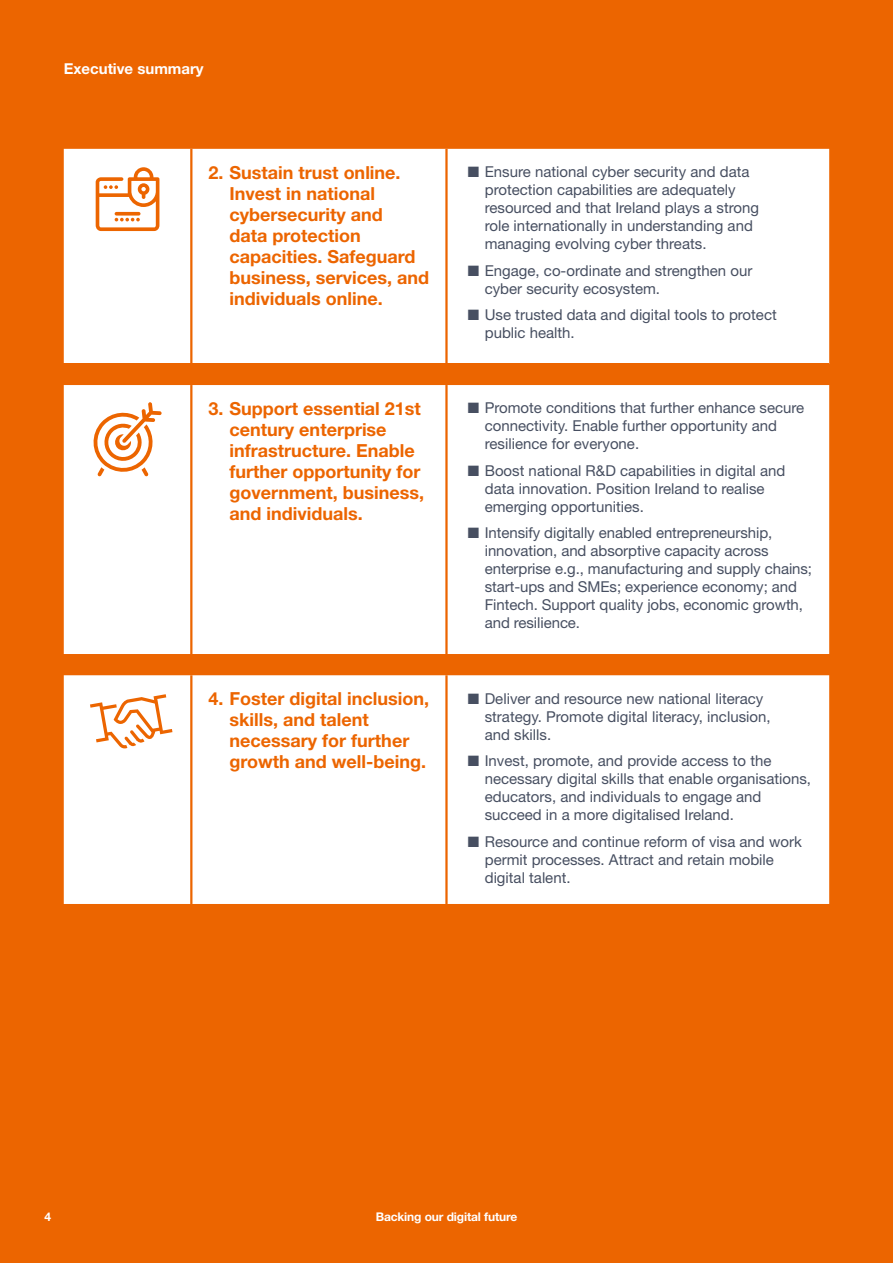
<style>
.page{position:relative;width:893px;height:1263px;background:#ec6500}
.page>*{position:absolute;margin:0;border:0;box-sizing:border-box;transform-origin:0 0}
.t1{font:700 18px/21px "Helvetica Neue LT Std";color:#ec6500}
.t2{font:15px/18px "Helvetica Neue LT Std";color:#474f61}
.t3{font:700 15px "Helvetica Neue LT Std";color:#fff}
.t4{font:700 12px "Helvetica Neue LT Std";letter-spacing:-.01em;color:#fff}
</style>
<div class="page">
<div style="left:64px;top:149px;width:765px;height:755px;background:#fff"></div>
<div style="left:64px;top:364px;width:765px;height:21px;background:#ec6500"></div>
<hr style="left:190px;top:385px;width:2px;height:269px;background:#ec6500">
<hr style="left:445px;top:385px;width:3px;height:269px;background:#ec6500">
<hr style="left:190px;top:149px;width:2px;height:215px;background:#ec6500">
<hr style="left:445px;top:149px;width:3px;height:215px;background:#ec6500">
<hr style="left:190px;top:675px;width:2px;height:229px;background:#ec6500">
<hr style="left:445px;top:675px;width:3px;height:229px;background:#ec6500">
<svg style="left:90px;top:694px;width:82px;height:55px"></svg>
<svg style="left:90px;top:402px;width:72px;height:74px"></svg>
<svg style="left:96px;top:167px;width:63px;height:64px"></svg>
<p class="t3" style="left:64px;top:60px;width:141px">Executive summary</p>
<p class="t1" style="left:230px;top:161px;width:201px;text-indent:-21px">2. Sustain trust online.<br>Invest in national cybersecurity and<br>data protection capacities. Safeguard business, services, and individuals online.</p>
<p class="t2" style="left:485px;top:163px;width:276px;text-indent:-17px">■ Ensure national cyber security and data protection capabilities are adequately resourced and that Ireland plays a strong role internationally in understanding and managing evolving cyber threats.</p>
<p class="t2" style="left:485px;top:261px;width:269px;text-indent:-17px">■ Engage, co-ordinate and strengthen our cyber security ecosystem.</p>
<p class="t2" style="left:485px;top:306px;width:294px;text-indent:-17px">■ Use trusted data and digital tools to protect public health.</p>
<p class="t1" style="left:230px;top:398px;width:196px;text-indent:-21px">3. Support essential 21st century enterprise infrastructure. Enable further opportunity for government, business, and individuals.</p>
<p class="t2" style="left:485px;top:399px;width:321px;text-indent:-17px">■ Promote conditions that further enhance secure connectivity. Enable further opportunity and resilience for everyone.</p>
<p class="t2" style="left:485px;top:461px;width:302px;text-indent:-17px">■ Boost national R&amp;D capabilities in digital and data innovation. Position Ireland to realise emerging opportunities.</p>
<p class="t2" style="left:485px;top:524px;width:329px;text-indent:-17px">■ Intensify digitally enabled entrepreneurship, innovation, and absorptive capacity across enterprise e.g., manufacturing and supply chains; start-ups and SMEs; experience economy; and Fintech. Support quality jobs, economic growth, and resilience.</p>
<p class="t1" style="left:230px;top:688px;width:201px;text-indent:-21px">4. Foster digital inclusion, skills, and talent necessary for further growth and well-being.</p>
<p class="t2" style="left:485px;top:689px;width:287px;text-indent:-17px">■ Deliver and resource new national literacy strategy. Promote digital literacy, inclusion, and skills.</p>
<p class="t2" style="left:485px;top:752px;width:328px;text-indent:-17px">■ Invest, promote, and provide access to the necessary digital skills that enable organisations, educators, and individuals to engage and succeed in a more digitalised Ireland.</p>
<p class="t2" style="left:485px;top:832px;width:318px;text-indent:-17px">■ Resource and continue reform of visa and work permit processes. Attract and retain mobile digital talent.</p>
<p class="t4" style="left:44px;top:1209px;width:8px">4</p>
<p class="t4" style="left:376px;top:1209px;width:143px">Backing our digital future</p>
</div>
